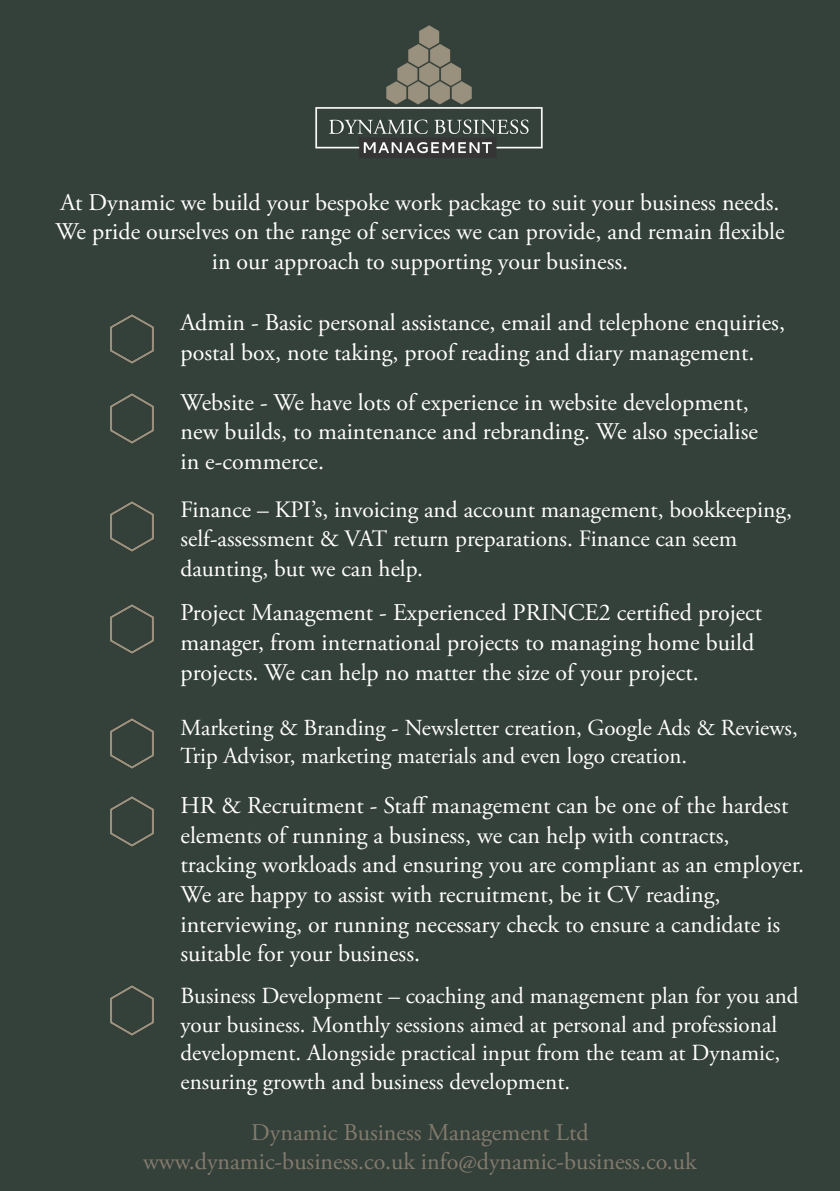
<style>
.page{position:relative;width:840px;height:1191px;background:#fff}
.page>*{position:absolute;margin:0;border:0;box-sizing:border-box;transform-origin:0 0}
.t1{font:24px/29.6px "Adobe Garamond Pro";color:#fff}
.t2{font:24px/29.6px "Adobe Garamond Pro";color:#827b6d;text-align:center}
.t3{font:23.4px/29px "Adobe Garamond Pro";color:#fff}
.t4{font:23px/28.6px "Adobe Garamond Pro";color:#fff}
</style>
<div class="page">
<div style="left:0;top:0;width:839px;height:1191px;background:#34403a"></div>
<img style="left:110px;top:314px;width:43px;height:50px">
<img style="left:110px;top:394px;width:43px;height:49px">
<img style="left:110px;top:502px;width:43px;height:49px">
<img style="left:110px;top:604px;width:43px;height:50px">
<img style="left:110px;top:718px;width:43px;height:50px">
<img style="left:110px;top:797px;width:43px;height:49px">
<img style="left:110px;top:985px;width:43px;height:50px">
<img style="left:315px;top:25px;width:228px;height:133px">
<p class="t1" style="left:55px;top:188px;width:730px;text-align:center">At Dynamic we build your bespoke work package to suit your business needs.<br>We pride ourselves on the range of services we can provide, and remain flexible in our approach to supporting your business.</p>
<p class="t1" style="left:180px;top:308px;width:606px">Admin - Basic personal assistance, email and telephone enquiries, postal box, note taking, proof reading and diary management.</p>
<p class="t1" style="left:180px;top:388px;width:578px">Website - We have lots of experience in website development, new builds, to maintenance and rebranding. We also specialise in e-commerce.</p>
<p class="t3" style="left:180px;top:496px;width:612px">Finance – KPI’s, invoicing and account management, bookkeeping, self-assessment &amp; VAT return preparations. Finance can seem daunting, but we can help.</p>
<p class="t1" style="left:180px;top:599px;width:583px">Project Management - Experienced PRINCE2 certified project manager, from international projects to managing home build projects. We can help no matter the size of your project.</p>
<p class="t4" style="left:180px;top:714px;width:618px">Marketing &amp; Branding - Newsletter creation, Google Ads &amp; Reviews,<br>Trip Advisor, marketing materials and even logo creation.</p>
<p class="t1" style="left:180px;top:791px;width:625px">HR &amp; Recruitment - Staff management can be one of the hardest elements of running a business, we can help with contracts, tracking workloads and ensuring you are compliant as an employer.<br>We are happy to assist with recruitment, be it CV reading, interviewing, or running necessary check to ensure a candidate is suitable for your business.</p>
<p class="t4" style="left:180px;top:982px;width:619px">Business Development – coaching and management plan for you and your business. Monthly sessions aimed at personal and professional development. Alongside practical input from the team at Dynamic, ensuring growth and business development.</p>
<p class="t2" style="left:143px;top:1118px;width:555px">Dynamic Business Management Ltd www.dynamic-business.co.uk info@dynamic-business.co.uk</p>
</div>
